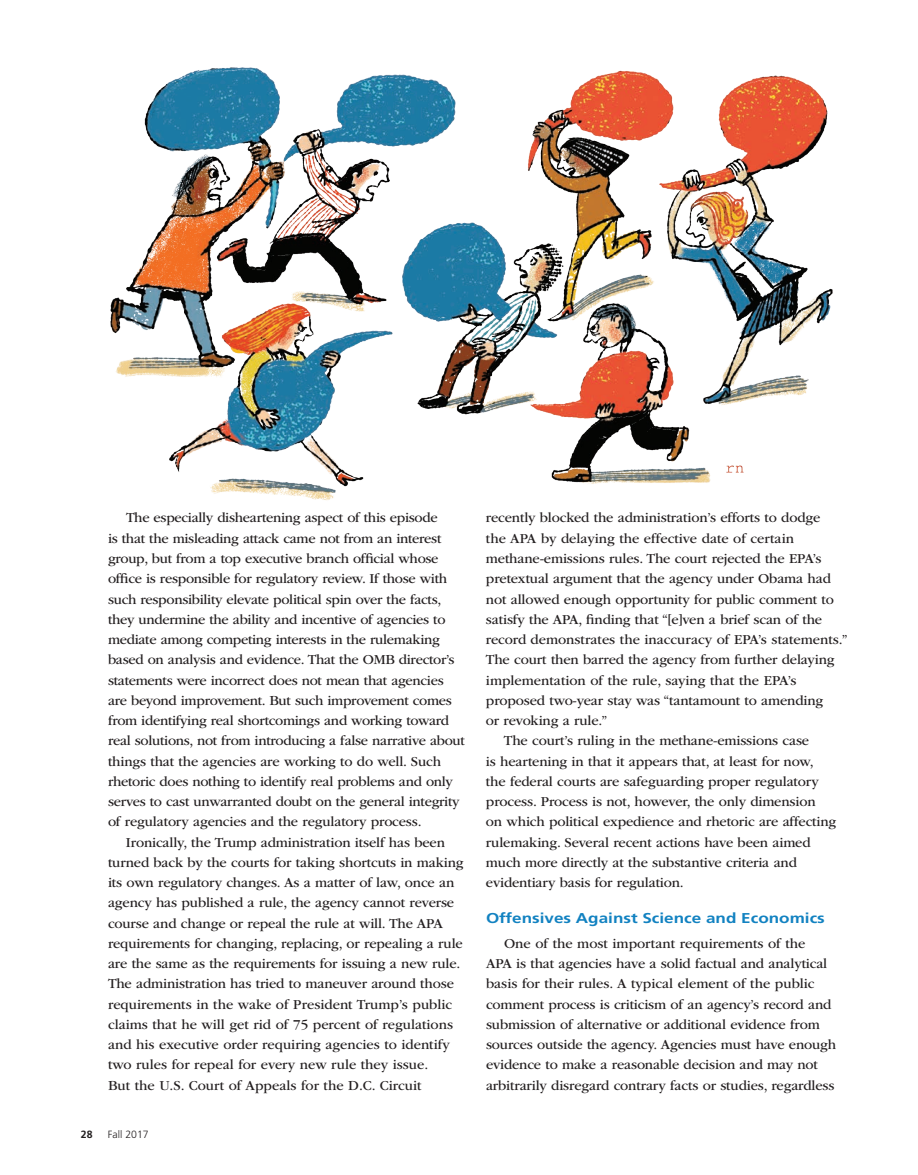
<style>
.page{position:relative;width:918px;height:1175px;background:#fff}
.page>*{position:absolute;margin:0;border:0;box-sizing:border-box;transform-origin:0 0}
.Body_GB{font:14.25px/20.2px "ITC Garamond Std";letter-spacing:-.01em;color:#231f20}
.Subhead_F65_9_5_blue{font:700 14.25px "Frutiger LT Std";color:#1282c1;scale:1.2 1}
.Page_No_Left_F45_7{font:300 10.5px "Frutiger LT Std";color:#231f20}
.Page_No_Left_F45_7-2{font:700 10.5px "Frutiger LT Std";color:#231f20}
</style>
<div class="page">
<img style="left:110px;top:67px;width:723px;height:433px">
<p class="Body_GB" style="left:108px;top:508px;width:358px;text-indent:18px">The especially disheartening aspect of this episode<br>is that the misleading attack came not from an interest group, but from a top executive branch official whose office is responsible for regulatory review. If those with such responsibility elevate political spin over the facts, they undermine the ability and incentive of agencies to mediate among competing interests in the rulemaking based on analysis and evidence. That the OMB director’s statements were incorrect does not mean that agencies are beyond improvement. But such improvement comes from identifying real shortcomings and working toward real solutions, not from introducing a false narrative about things that the agencies are working to do well. Such rhetoric does nothing to identify real problems and only serves to cast unwarranted doubt on the general integrity of regulatory agencies and the regulatory process.</p>
<p class="Body_GB" style="left:108px;top:832px;width:357px;text-indent:18px">Ironically, the Trump administration itself has been turned back by the courts for taking shortcuts in making its own regulatory changes. As a matter of law, once an agency has published a rule, the agency cannot reverse course and change or repeal the rule at will. The APA requirements for changing, replacing, or repealing a rule are the same as the requirements for issuing a new rule.<br>The administration has tried to maneuver around those requirements in the wake of President Trump’s public claims that he will get rid of 75 percent of regulations and his executive order requiring agencies to identify two rules for repeal for every new rule they issue.<br>But the U.S. Court of Appeals for the D.C. Circuit</p>
<p class="Page_No_Left_F45_7-2" style="left:81px;top:1128px;width:13px">28</p>
<p class="Page_No_Left_F45_7" style="left:108px;top:1128px;width:42px">Fall 2017</p>
<p class="Body_GB" style="left:486px;top:508px;width:363px">recently blocked the administration’s efforts to dodge<br>the APA by delaying the effective date of certain methane-emissions rules. The court rejected the EPA’s pretextual argument that the agency under Obama had not allowed enough opportunity for public comment to satisfy the APA, finding that “[e]ven a brief scan of the record demonstrates the inaccuracy of EPA’s statements.” The court then barred the agency from further delaying implementation of the rule, saying that the EPA’s proposed two-year stay was “tantamount to amending<br>or revoking a rule.”</p>
<p class="Body_GB" style="left:486px;top:731px;width:352px;text-indent:18px">The court’s ruling in the methane-emissions case<br>is heartening in that it appears that, at least for now, the federal courts are safeguarding proper regulatory process. Process is not, however, the only dimension<br>on which political expedience and rhetoric are affecting rulemaking. Several recent actions have been aimed much more directly at the substantive criteria and evidentiary basis for regulation.</p>
<p class="Subhead_F65_9_5_blue" style="left:486px;top:909px;width:284px">Offensives Against Science and Economics</p>
<p class="Body_GB" style="left:486px;top:933px;width:352px;text-indent:18px">One of the most important requirements of the<br>APA is that agencies have a solid factual and analytical basis for their rules. A typical element of the public comment process is criticism of an agency’s record and submission of alternative or additional evidence from sources outside the agency. Agencies must have enough evidence to make a reasonable decision and may not arbitrarily disregard contrary facts or studies, regardless</p>
</div>
